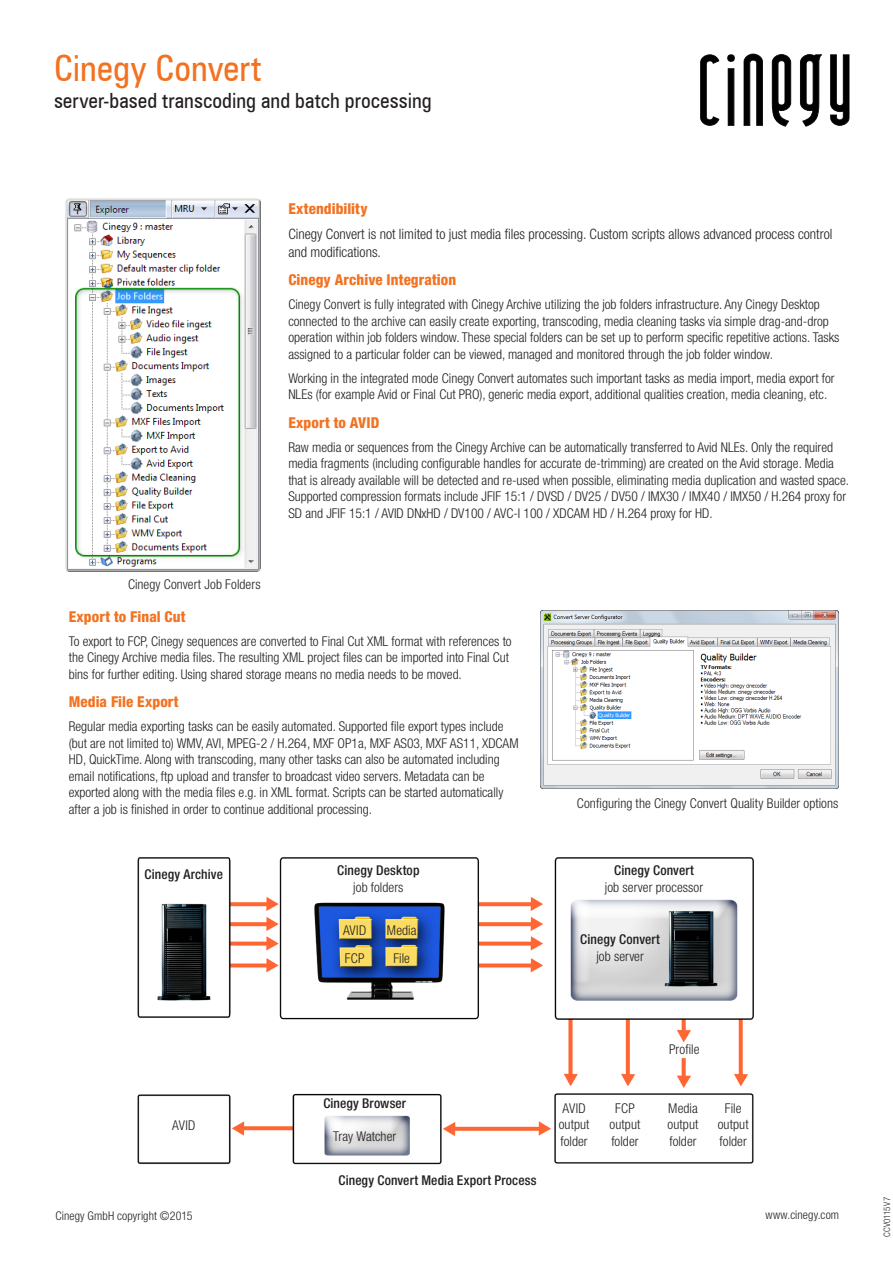
<style>
.page{position:relative;width:893px;height:1263px;background:#fff}
.page>*{position:absolute;margin:0;border:0;box-sizing:border-box;transform-origin:0 0}
.t1{font:105px "Andover";letter-spacing:-.02em;color:#000}
.t2{font:condensed 36px "Zurich BT";letter-spacing:-.005em;color:#f27221}
.t3{font:condensed 21px "Zurich BT";color:#231f20}
.t4{font:800 condensed 15px "Helvetica Neue";letter-spacing:.005em;color:#f27221}
.t5{font:300 condensed 14.25px/17.4px "Helvetica Neue";color:#231f20}
.t6{font:300 condensed 13.5px/16.5px "Helvetica Neue";color:#231f20}
.t7{font:500 condensed 13.5px/16.5px "Helvetica Neue";letter-spacing:.01em;color:#231f20;text-align:center}
.t8{font:300 condensed 12px "Helvetica Neue";letter-spacing:.01em;color:#231f20}
.t9{font:300 condensed 9px "Helvetica Neue";letter-spacing:.03em;color:#231f20}
.s1{font-weight:300}
.s2{font-weight:500}
</style>
<div class="page">
<svg style="left:700px;top:54px;width:20px;height:72px"></svg>
<svg style="left:727px;top:54px;width:8px;height:72px"></svg>
<svg style="left:743px;top:53px;width:20px;height:73px"></svg>
<svg style="left:771px;top:54px;width:20px;height:73px"></svg>
<svg style="left:800px;top:54px;width:22px;height:73px"></svg>
<svg style="left:830px;top:54px;width:20px;height:72px"></svg>
<img style="left:137px;top:857px;width:617px;height:308px">
<img style="left:65px;top:199px;width:195px;height:372px">
<img style="left:540px;top:611px;width:299px;height:178px">
<p class="t2" style="left:54px;top:47px;width:209px">Cinegy Convert</p>
<p class="t3" style="left:54px;top:88px;width:379px">server-based transcoding and batch processing</p>
<h1 class="t1" style="left:700px;top:28px;width:162px">CINEGY</h1>
<p class="t6" style="left:128px;top:576px;width:134px">Cinegy Convert Job Folders</p>
<p class="t4" style="left:288px;top:200px;width:81px">Extendibility</p>
<p class="t5" style="left:288px;top:225px;width:545px">Cinegy Convert is not limited to just media files processing. Custom scripts allows advanced process control and modifications.</p>
<p class="t4" style="left:288px;top:271px;width:169px">Cinegy Archive Integration</p>
<p class="t6" style="left:288px;top:296px;width:552px">Cinegy Convert is fully integrated with Cinegy Archive utilizing the job folders infrastructure. Any Cinegy Desktop connected to the archive can easily create exporting, transcoding, media cleaning tasks via simple drag-and-drop operation within job folders window. These special folders can be set up to perform specific repetitive actions. Tasks assigned to a particular folder can be viewed, managed and monitored through the job folder window.</p>
<p class="t6" style="left:288px;top:370px;width:548px">Working in the integrated mode Cinegy Convert automates such important tasks as media import, media export for<br>NLEs (for example Avid or Final Cut PRO), generic media export, additional qualities creation, media cleaning, etc.</p>
<p class="t4" style="left:288px;top:413px;width:92px">Export to AVID</p>
<p class="t6" style="left:288px;top:439px;width:562px">Raw media or sequences from the Cinegy Archive can be automatically transferred to Avid NLEs. Only the required media fragments (including configurable handles for accurate de-trimming) are created on the Avid storage. Media that is already available will be detected and re-used when possible, eliminating media duplication and wasted space.<br>Supported compression formats include JFIF 15:1 / DVSD / DV25 / DV50 / IMX30 / IMX40 / IMX50 / H.264 proxy for SD and JFIF 15:1 / AVID DNxHD / DV100 / AVC-I 100 / XDCAM HD / H.264 proxy for HD.</p>
<p class="t4" style="left:69px;top:607px;width:118px">Export to Final Cut</p>
<p class="t6" style="left:69px;top:632px;width:444px">To export to FCP, Cinegy sequences are converted to Final Cut XML format with references to the Cinegy Archive media files. The resulting XML project files can be imported into Final Cut bins for further editing. Using shared storage means no media needs to be moved.</p>
<p class="t4" style="left:69px;top:692px;width:111px">Media File Export</p>
<p class="t6" style="left:69px;top:718px;width:451px">Regular media exporting tasks can be easily automated. Supported file export types include (but are not limited to) WMV, AVI, MPEG-2 / H.264, MXF OP1a, MXF AS03, MXF AS11, XDCAM HD, QuickTime. Along with transcoding, many other tasks can also be automated including email notifications, ftp upload and transfer to broadcast video servers. Metadata can be exported along with the media files e.g. in XML format. Scripts can be started automatically after a job is finished in order to continue additional processing.</p>
<p class="t6" style="left:577px;top:795px;width:263px">Configuring the Cinegy Convert Quality Builder options</p>
<p class="t7" style="left:145px;top:866px;width:80px">Cinegy Archive</p>
<p class="t7" style="left:337px;top:862px;width:84px">Cinegy Desktop <span class="s1">job folders</span></p>
<p class="t6" style="left:605px;top:862px;width:100px;text-align:center"><span class="s2">Cinegy Convert<br></span>job server processor</p>
<p class="t6" style="left:172px;top:1117px;width:25px">AVID</p>
<p class="t8" style="left:56px;top:1209px;width:139px">Cinegy GmbH copyright ©2015</p>
<p class="t6" style="left:343px;top:922px;width:25px">AVID</p>
<p class="t6" style="left:387px;top:922px;width:31px">Media</p>
<p class="t6" style="left:345px;top:950px;width:21px">FCP</p>
<p class="t6" style="left:393px;top:950px;width:18px">File</p>
<p class="t7" style="left:580px;top:931px;width:81px">Cinegy Convert <span class="s1">job server</span></p>
<p class="t7" style="left:323px;top:1095px;width:84px">Cinegy Browser</p>
<p class="t6" style="left:333px;top:1128px;width:64px">Tray Watcher</p>
<p class="t7" style="left:338px;top:1171px;width:199px">Cinegy Convert Media Export Process</p>
<p class="t6" style="left:669px;top:1041px;width:32px">Profile</p>
<p class="t6" style="left:610px;top:1099px;width:32px;text-align:center">FCP output folder</p>
<p class="t6" style="left:559px;top:1099px;width:32px">AVID output folder</p>
<p class="t6" style="left:668px;top:1099px;width:32px;text-align:justify">Media output folder</p>
<p class="t6" style="left:725px;top:1099px;width:18px">File</p>
<p class="t6" style="left:718px;top:1116px;width:32px">output folder</p>
<p class="t8" style="left:766px;top:1208px;width:75px">www.cinegy.com</p>
<p class="t9" style="left:882px;top:1237px;width:42px;rotate:-90deg">CCV0115V7</p>
</div>
